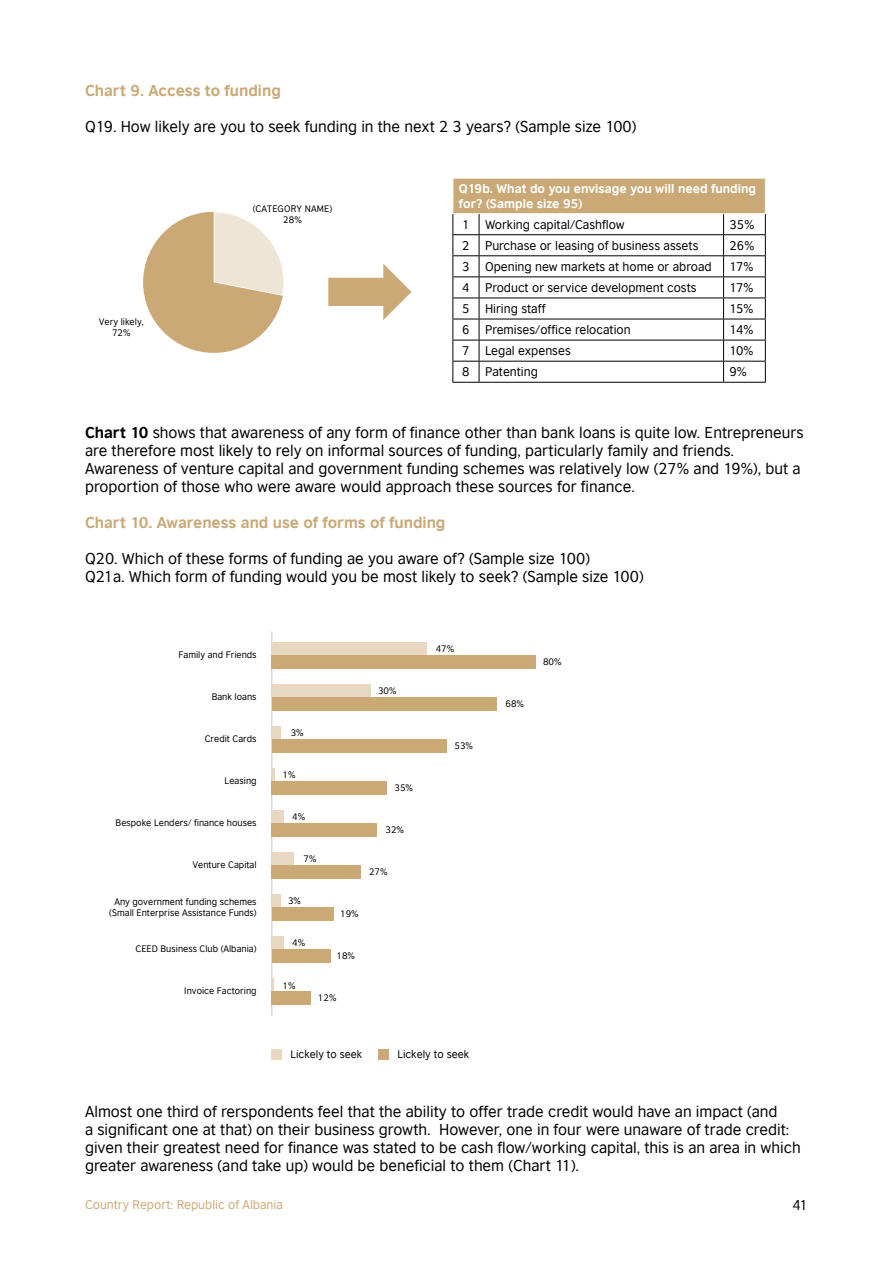
<style>
.page{position:relative;width:893px;height:1263px;background:#fff}
.page>*{position:absolute;margin:0;border:0;box-sizing:border-box;transform-origin:0 0}
.t1{font:15px/18px "British Council Sans";color:#000}
.t2{font:700 15px "British Council Sans";color:#caa977}
.t3{font:13.5px "British Council Sans";color:#000}
.t4{font:12px "British Council Sans";color:#000}
.t5{font:700 12px/14.4px "British Council Sans";color:#fff}
.t6{font:12px "British Council Sans";color:#caa977}
.t7{font:10.5px "British Council Sans";color:#000}
.t8{font:9px/10.8px "British Council Sans";color:#000;text-align:center}
.s1{font-weight:700}
</style>
<div class="page">
<svg style="left:143px;top:211px;width:141px;height:142px"></svg>
<svg style="left:328px;top:264px;width:83px;height:56px"></svg>
<hr style="left:272px;top:631px;width:1px;height:385px;background:#c7c8ca">
<div style="left:272px;top:642px;width:155px;height:14px;background:#e7d8c2"></div>
<div style="left:272px;top:656px;width:264px;height:13px;background:#caa977"></div>
<div style="left:272px;top:684px;width:99px;height:14px;background:#e7d8c2"></div>
<div style="left:272px;top:698px;width:224px;height:13px;background:#caa977"></div>
<div style="left:272px;top:726px;width:9px;height:14px;background:#e7d8c2"></div>
<div style="left:272px;top:740px;width:174px;height:13px;background:#caa977"></div>
<svg style="left:272px;top:768px;width:2px;height:14px"></svg>
<div style="left:272px;top:782px;width:115px;height:13px;background:#caa977"></div>
<div style="left:272px;top:810px;width:12px;height:14px;background:#e7d8c2"></div>
<div style="left:272px;top:824px;width:105px;height:13px;background:#caa977"></div>
<div style="left:272px;top:852px;width:22px;height:14px;background:#e7d8c2"></div>
<div style="left:272px;top:866px;width:89px;height:13px;background:#caa977"></div>
<div style="left:272px;top:894px;width:9px;height:14px;background:#e7d8c2"></div>
<div style="left:272px;top:908px;width:61px;height:13px;background:#caa977"></div>
<div style="left:272px;top:936px;width:12px;height:14px;background:#e7d8c2"></div>
<div style="left:272px;top:950px;width:58px;height:13px;background:#caa977"></div>
<svg style="left:272px;top:978px;width:2px;height:14px"></svg>
<div style="left:272px;top:992px;width:39px;height:13px;background:#caa977"></div>
<div style="left:272px;top:1049px;width:10px;height:10px;background:#e7d8c2"></div>
<div style="left:379px;top:1049px;width:10px;height:10px;background:#caa977"></div>
<div style="left:453px;top:178px;width:312px;height:36px;background:#caa977"></div>
<svg style="left:453px;top:178px;width:26px;height:1px"></svg>
<hr style="left:479px;top:178px;width:245px;height:1px;background:#fff">
<hr style="left:724px;top:178px;width:42px;height:1px;background:#fff">
<hr style="left:479px;top:213px;width:245px;height:1px;background:#fff">
<hr style="left:724px;top:213px;width:42px;height:1px;background:#fff">
<hr style="left:479px;top:234px;width:245px;height:1px;background:#000">
<hr style="left:724px;top:234px;width:42px;height:1px;background:#000">
<hr style="left:479px;top:255px;width:245px;height:1px;background:#000">
<hr style="left:724px;top:255px;width:42px;height:1px;background:#000">
<hr style="left:479px;top:276px;width:245px;height:1px;background:#000">
<hr style="left:724px;top:276px;width:42px;height:1px;background:#000">
<hr style="left:479px;top:298px;width:245px;height:1px;background:#000">
<hr style="left:724px;top:298px;width:42px;height:1px;background:#000">
<hr style="left:479px;top:319px;width:245px;height:1px;background:#000">
<hr style="left:724px;top:319px;width:42px;height:1px;background:#000">
<hr style="left:479px;top:340px;width:245px;height:1px;background:#000">
<hr style="left:724px;top:340px;width:42px;height:1px;background:#000">
<hr style="left:479px;top:361px;width:245px;height:1px;background:#000">
<hr style="left:724px;top:361px;width:42px;height:1px;background:#000">
<svg style="left:723px;top:214px;width:1px;height:168px"></svg>
<svg style="left:765px;top:214px;width:1px;height:168px"></svg>
<svg style="left:452px;top:213px;width:28px;height:170px"></svg>
<hr style="left:479px;top:382px;width:245px;height:1px;background:#000">
<hr style="left:724px;top:382px;width:42px;height:1px;background:#000">
<p class="t2" style="left:85px;top:78px;width:197px">Chart 9. Access to funding</p>
<p class="t1" style="left:85px;top:117px;width:553px">Q19. How likely are you to seek funding in the next 2 3 years? (Sample size 100)</p>
<p class="t8" style="left:99px;top:316px;width:47px">Very likely,<br>72%</p>
<p class="t8" style="left:253px;top:202px;width:81px">(CATEGORY NAME)<br>28%</p>
<p class="t5" style="left:459px;top:180px;width:299px">Q19b. What do you envisage you will need funding for? (Sample size 95)</p>
<p class="t4" style="left:462px;top:214px;width:9px">1</p>
<p class="t4" style="left:485px;top:214px;width:141px">Working capital/Cashflow</p>
<p class="t4" style="left:730px;top:214px;width:26px">35%</p>
<p class="t4" style="left:462px;top:235px;width:9px">2</p>
<p class="t4" style="left:485px;top:235px;width:215px">Purchase or leasing of business assets</p>
<p class="t4" style="left:730px;top:235px;width:26px">26%</p>
<p class="t4" style="left:462px;top:256px;width:9px">3</p>
<p class="t4" style="left:485px;top:256px;width:228px">Opening new markets at home or abroad</p>
<p class="t4" style="left:730px;top:256px;width:25px">17%</p>
<p class="t4" style="left:462px;top:278px;width:9px">4</p>
<p class="t4" style="left:485px;top:278px;width:213px">Product or service development costs</p>
<p class="t4" style="left:730px;top:278px;width:25px">17%</p>
<p class="t4" style="left:462px;top:299px;width:9px">5</p>
<p class="t4" style="left:485px;top:299px;width:62px">Hiring staff</p>
<p class="t4" style="left:730px;top:299px;width:25px">15%</p>
<p class="t4" style="left:462px;top:320px;width:9px">6</p>
<p class="t4" style="left:485px;top:320px;width:147px">Premises/office relocation</p>
<p class="t4" style="left:730px;top:320px;width:25px">14%</p>
<p class="t4" style="left:462px;top:341px;width:9px">7</p>
<p class="t4" style="left:485px;top:341px;width:87px">Legal expenses</p>
<p class="t4" style="left:730px;top:341px;width:25px">10%</p>
<p class="t4" style="left:462px;top:362px;width:9px">8</p>
<p class="t4" style="left:485px;top:362px;width:54px">Patenting</p>
<p class="t4" style="left:730px;top:362px;width:19px">9%</p>
<p class="t1" style="left:85px;top:423px;width:720px"><span class="s1">Chart 10</span> shows that awareness of any form of finance other than bank loans is quite low. Entrepreneurs are therefore most likely to rely on informal sources of funding, particularly family and friends.<br>Awareness of venture capital and government funding schemes was relatively low (27% and 19%), but a proportion of those who were aware would approach these sources for finance.</p>
<p class="t2" style="left:85px;top:510px;width:362px">Chart 10. Awareness and use of forms of funding</p>
<p class="t1" style="left:85px;top:549px;width:560px">Q20. Which of these forms of funding ae you aware of? (Sample size 100)<br>Q21a. Which form of funding would you be most likely to seek? (Sample size 100)</p>
<p class="t8" style="left:179px;top:649px;width:80px">Family and Friends</p>
<p class="t8" style="left:212px;top:691px;width:46px">Bank loans</p>
<p class="t8" style="left:205px;top:733px;width:53px">Credit Cards</p>
<p class="t8" style="left:225px;top:775px;width:34px">Leasing</p>
<p class="t8" style="left:116px;top:817px;width:142px">Bespoke Lenders/ finance houses</p>
<p class="t8" style="left:192px;top:859px;width:66px">Venture Capital</p>
<p class="t8" style="left:109px;top:895px;width:149px">Any government funding schemes (Small Enterprise Assistance Funds)</p>
<p class="t8" style="left:136px;top:943px;width:123px">CEED Business Club (Albania)</p>
<p class="t8" style="left:184px;top:985px;width:74px">Invoice Factoring</p>
<p class="t8" style="left:291px;top:726px;width:14px">3%</p>
<p class="t8" style="left:378px;top:684px;width:20px">30%</p>
<p class="t8" style="left:282px;top:768px;width:14px">1%</p>
<p class="t8" style="left:292px;top:810px;width:14px">4%</p>
<p class="t8" style="left:304px;top:852px;width:14px">7%</p>
<p class="t8" style="left:288px;top:894px;width:14px">3%</p>
<p class="t8" style="left:292px;top:936px;width:14px">4%</p>
<p class="t8" style="left:282px;top:979px;width:14px">1%</p>
<p class="t8" style="left:340px;top:907px;width:20px">19%</p>
<p class="t8" style="left:337px;top:949px;width:20px">18%</p>
<p class="t8" style="left:318px;top:991px;width:20px">12%</p>
<p class="t8" style="left:394px;top:781px;width:20px">35%</p>
<p class="t8" style="left:385px;top:823px;width:20px">32%</p>
<p class="t8" style="left:369px;top:865px;width:20px">27%</p>
<p class="t8" style="left:436px;top:642px;width:20px">47%</p>
<p class="t8" style="left:454px;top:739px;width:20px">53%</p>
<p class="t7" style="left:290px;top:1045px;width:73px">Lickely to seek</p>
<p class="t7" style="left:397px;top:1045px;width:73px">Lickely to seek</p>
<p class="t8" style="left:505px;top:697px;width:20px">68%</p>
<p class="t8" style="left:543px;top:655px;width:20px">80%</p>
<p class="t1" style="left:85px;top:1101px;width:717px">Almost one third of rerspondents feel that the ability to offer trade credit would have an impact (and<br>a significant one at that) on their business growth. However, one in four were unaware of trade credit: given their greatest need for finance was stated to be cash flow/working capital, this is an area in which greater awareness (and take up) would be beneficial to them (Chart 11).</p>
<p class="t6" style="left:85px;top:1194px;width:199px">Country Report: Republic of Albania</p>
<p class="t3" style="left:792px;top:1194px;width:17px">41</p>
</div>
